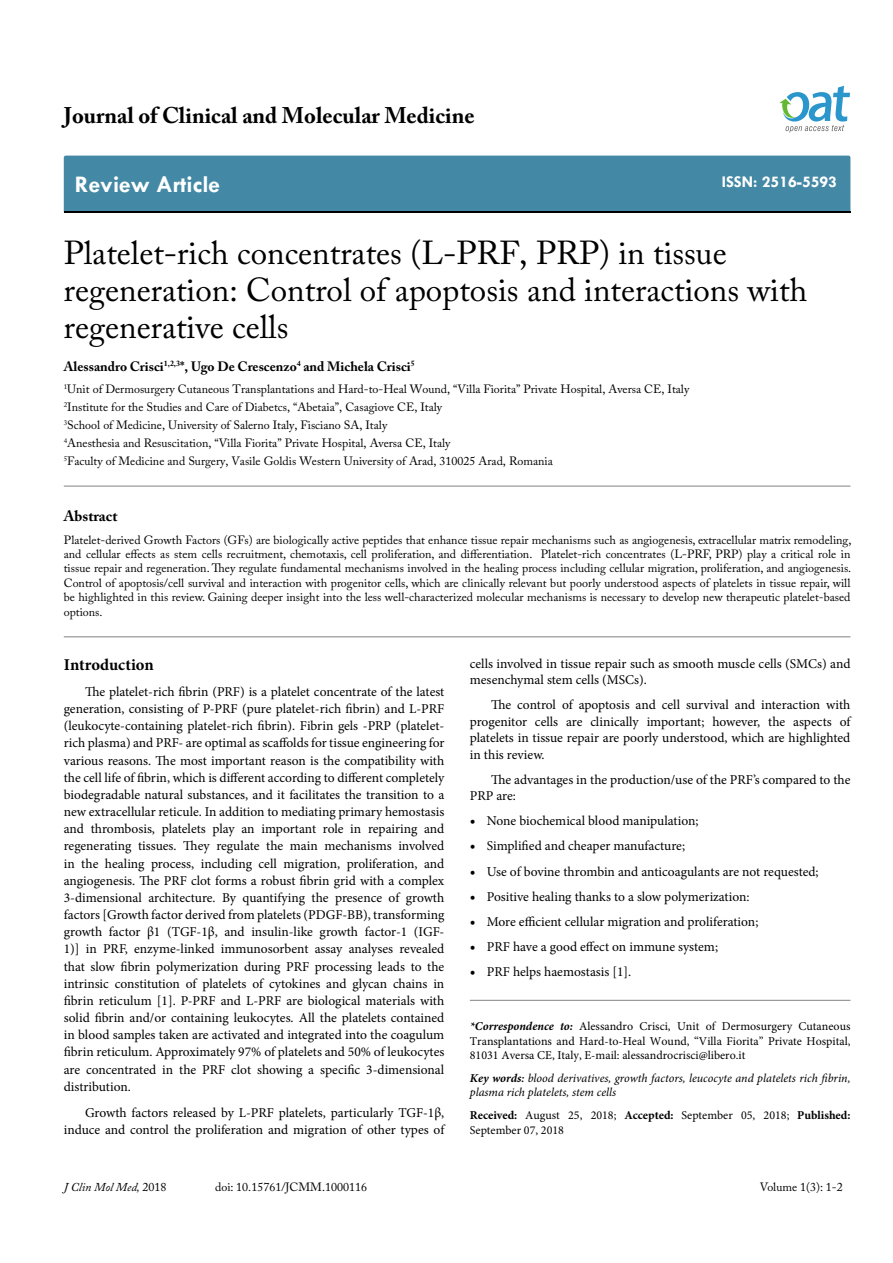
<style>
.page{position:relative;width:893px;height:1263px;background:#fff}
.page>*{position:absolute;margin:0;border:0;box-sizing:border-box;transform-origin:0 0}
.t1{font:33px/37.5px "Adobe Caslon Pro";color:#000}
.t2{font:700 24px "Tw Cen";color:#fff}
.t3{font:700 22.5px "Adobe Caslon Pro";color:#000}
.t4{font:700 16.5px "Tw Cen";color:#fff}
.t5{font:700 16.5px "Minion Pro";letter-spacing:-.005em;color:#000}
.t6{font:700 15px "Adobe Caslon Pro";color:#000}
.t7{font:13.5px/17.1px "Minion Pro";color:#000;text-align:justify}
.t8{font:700 13.5px "Adobe Caslon Pro";color:#000}
.t9{font:12px/14.4px "Adobe Caslon Pro";color:#000}
.t10{font:12px/14.4px "Minion Pro";color:#000;text-align:justify}
.t11{font:italic 12px/14.4px "Minion Pro";color:#000}
.t12{font:italic 12px "Adobe Caslon Pro";color:#000}
.s1{font-size:15px}
.s2{font-weight:700;font-style:italic}
.s3{font-weight:700}
.s4{font-weight:600}
.s5{font-style:normal}
</style>
<div class="page">
<div style="left:64px;top:156px;width:786px;height:56px;background:#4389a5"></div>
<svg style="left:779px;top:86px;width:71px;height:47px"></svg>
<hr style="left:470px;top:1000px;width:380px;height:1px;background:#808285">
<hr style="left:64px;top:486px;width:786px;height:1px;background:#808285">
<hr style="left:64px;top:637px;width:786px;height:1px;background:#808285">
<h3 class="t3" style="left:64px;top:102px;width:412px">Journal of Clinical and Molecular Medicine</h3>
<h2 class="t2" style="left:75px;top:170px;width:147px">Review Article</h2>
<p class="t4" style="left:722px;top:172px;width:117px">ISSN: 2516-5593</p>
<h1 class="t1" style="left:64px;top:233px;width:745px">Platelet-rich concentrates (L-PRF, PRP) in tissue regeneration: Control of apoptosis and interactions with regenerative cells</h1>
<p class="t8" style="left:64px;top:358px;width:352px">Alessandro Crisci<sup>1,2,3</sup>*, Ugo De Crescenzo<sup>4</sup> and Michela Crisci<sup>5</sup></p>
<p class="t9" style="left:64px;top:380px;width:627px;line-height:18px"><sup>1</sup>Unit of Dermosurgery Cutaneous Transplantations and Hard-to-Heal Wound, “Villa Fiorita” Private Hospital, Aversa CE, Italy <sup>2</sup>Institute for the Studies and Care of Diabetcs, “Abetaia”, Casagiove CE, Italy<br><sup>3</sup>School of Medicine, University of Salerno Italy, Fisciano SA, Italy<br><sup>4</sup>Anesthesia and Resuscitation, “Villa Fiorita” Private Hospital, Aversa CE, Italy<br><sup>5</sup>Faculty of Medicine and Surgery, Vasile Goldis Western University of Arad, 310025 Arad, Romania</p>
<p class="t6" style="left:64px;top:507px;width:55px">Abstract</p>
<p class="t9" style="left:64px;top:532px;width:789px;text-align:justify">Platelet-derived Growth Factors (GFs) are biologically active peptides that enhance tissue repair mechanisms such as angiogenesis, extracellular matrix remodeling, and cellular effects as stem cells recruitment, chemotaxis, cell proliferation, and differentiation. Platelet-rich concentrates (L-PRF, PRP) play a critical role in tissue repair and regeneration. They regulate fundamental mechanisms involved in the healing process including cellular migration, proliferation, and angiogenesis.<br>Control of apoptosis/cell survival and interaction with progenitor cells, which are clinically relevant but poorly understood aspects of platelets in tissue repair, will be highlighted in this review. Gaining deeper insight into the less well-characterized molecular mechanisms is necessary to develop new therapeutic platelet-based options.</p>
<p class="t7" style="left:470px;top:655px;width:382px;line-height:16.5px">cells involved in tissue repair such as smooth muscle cells (SMCs) and mesenchymal stem cells (MSCs).</p>
<p class="t7" style="left:470px;top:697px;width:382px;line-height:16.5px;text-indent:21px">The control of apoptosis and cell survival and interaction with progenitor cells are clinically important; however, the aspects of platelets in tissue repair are poorly understood, which are highlighted in this review.</p>
<p class="t7" style="left:470px;top:771px;width:382px;line-height:16.5px;text-indent:21px">The advantages in the production/use of the PRF’s compared to the<br>PRP are:</p>
<p class="t7" style="left:470px;top:813px;width:230px"><span class="s1">•</span> None biochemical blood manipulation;</p>
<p class="t7" style="left:470px;top:838px;width:217px"><span class="s1">•</span> Simplified and cheaper manufacture;</p>
<p class="t7" style="left:470px;top:863px;width:350px"><span class="s1">•</span> Use of bovine thrombin and anticoagulants are not requested;</p>
<p class="t7" style="left:470px;top:888px;width:281px"><span class="s1">•</span> Positive healing thanks to a slow polymerization:</p>
<p class="t7" style="left:470px;top:913px;width:290px"><span class="s1">•</span> More efficient cellular migration and proliferation;</p>
<p class="t7" style="left:470px;top:938px;width:250px"><span class="s1">•</span> PRF have a good effect on immune system;</p>
<p class="t7" style="left:470px;top:963px;width:163px"><span class="s1">•</span> PRF helps haemostasis [1].</p>
<p class="t5" style="left:64px;top:653px;width:91px">Introduction</p>
<p class="t7" style="left:64px;top:683px;width:382px;text-indent:21px">The platelet-rich fibrin (PRF) is a platelet concentrate of the latest generation, consisting of P-PRF (pure platelet-rich fibrin) and L-PRF (leukocyte-containing platelet-rich fibrin). Fibrin gels -PRP (platelet&shy;rich plasma) and PRF- are optimal as scaffolds for tissue engineering for various reasons. The most important reason is the compatibility with the cell life of fibrin, which is different according to different completely biodegradable natural substances, and it facilitates the transition to a new extracellular reticule. In addition to mediating primary hemostasis and thrombosis, platelets play an important role in repairing and regenerating tissues. They regulate the main mechanisms involved in the healing process, including cell migration, proliferation, and angiogenesis. The PRF clot forms a robust fibrin grid with a complex 3-dimensional architecture. By quantifying the presence of growth factors [Growth factor derived from platelets (PDGF-BB), transforming growth factor β1 (TGF-1β, and insulin-like growth factor-1 (IGF-1)] in PRF, enzyme-linked immunosorbent assay analyses revealed that slow fibrin polymerization during PRF processing leads to the intrinsic constitution of platelets of cytokines and glycan chains in fibrin reticulum [1]. P-PRF and L-PRF are biological materials with solid fibrin and/or containing leukocytes. All the platelets contained in blood samples taken are activated and integrated into the coagulum fibrin reticulum. Approximately 97% of platelets and 50% of leukocytes are concentrated in the PRF clot showing a specific 3-dimensional distribution.</p>
<p class="t7" style="left:64px;top:1104px;width:382px;text-align:right">Growth factors released by L-PRF platelets, particularly TGF-1β, induce and control the proliferation and migration of other types of</p>
<p class="t10" style="left:470px;top:1019px;width:382px"><span class="s2">*Correspondence to:</span> Alessandro Crisci, Unit of Dermosurgery Cutaneous Transplantations and Hard-to-Heal Wound, “Villa Fiorita” Private Hospital, 81031 Aversa CE, Italy, E-mail: alessandrocrisci@libero.it</p>
<p class="t11" style="left:470px;top:1071px;width:382px"><span class="s3">Key words</span><span class="s4">:</span> blood derivatives, growth factors, leucocyte and platelets rich fibrin, plasma rich platelets, stem cells</p>
<p class="t10" style="left:470px;top:1108px;width:382px"><span class="s3">Received:</span> August 25, 2018; <span class="s3">Accepted:</span> September 05, 2018; <span class="s3">Published:<br></span>September 07, 2018</p>
<p class="t12" style="left:64px;top:1180px;width:104px">J Clin Mol Med, <span class="s5">2018</span></p>
<p class="t9" style="left:215px;top:1180px;width:153px">doi: 10.15761/JCMM.1000116</p>
<p class="t9" style="left:760px;top:1180px;width:84px">Volume 1(3): 1-2</p>
</div>
